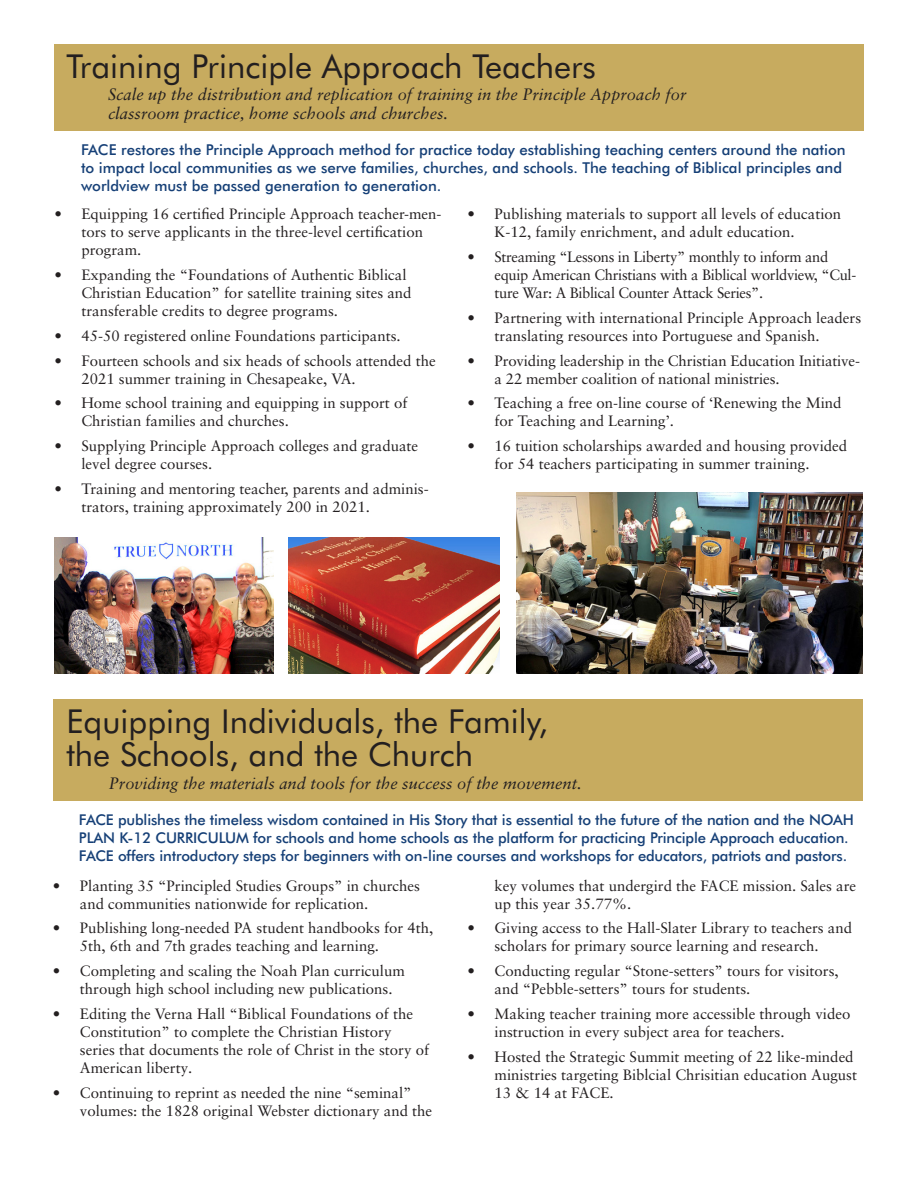
<style>
.page{position:relative;width:918px;height:1188px;background:#fff}
.page>*{position:absolute;margin:0;border:0;box-sizing:border-box;transform-origin:0 0}
.t1{font:33px "Futura BT";color:#231f20}
.t2{font:italic 16.5px/19.5px "Sabon LT Pro";color:#231f20}
.t3{font:15px/18px "Sabon LT Pro";color:#231f20}
.t4{font:500 15px/18px "Futura BT";color:#164077}
.t5{font:15px/18px "Sabon LT Pro";letter-spacing:-.02em;color:#231f20}
.t6{font:500 14.85px/18px "Futura BT";letter-spacing:-.01em;color:#164077}
</style>
<div class="page">
<div style="left:54px;top:44px;width:810px;height:87px;background:#c7ab5f"></div>
<div style="left:53px;top:700px;width:810px;height:101px;background:#c7ab5f"></div>
<img style="left:55px;top:538px;width:218px;height:135px">
<img style="left:289px;top:538px;width:211px;height:135px">
<img style="left:516px;top:492px;width:347px;height:181px">
<p class="t1" style="left:66px;top:46px;width:531px">Training Principle Approach Teachers</p>
<p class="t2" style="left:108px;top:84px;width:580px">Scale up the distribution and replication of training in the Principle Approach for classroom practice, home schools and churches.</p>
<p class="t4" style="left:81px;top:141px;width:766px">FACE restores the Principle Approach method for practice today establishing teaching centers around the nation to impact local communities as we serve families, churches, and schools. The teaching of Biblical principles and worldview must be passed generation to generation.</p>
<p class="t3" style="left:81px;top:205px;width:362px;text-indent:-27px">• Equipping 16 certified Principle Approach teacher-men&shy;tors to serve applicants in the three-level certification program.</p>
<p class="t3" style="left:81px;top:266px;width:332px;text-indent:-27px">• Expanding the “Foundations of Authentic Biblical<br>Christian Education” for satellite training sites and transferable credits to degree programs.</p>
<p class="t3" style="left:54px;top:326px;width:348px">• 45-50 registered online Foundations participants.</p>
<p class="t3" style="left:81px;top:351px;width:356px;text-indent:-27px">• Fourteen schools and six heads of schools attended the<br>2021 summer training in Chesapeake, VA.</p>
<p class="t3" style="left:81px;top:394px;width:327px;text-indent:-27px">• Home school training and equipping in support of<br>Christian families and churches.</p>
<p class="t3" style="left:81px;top:437px;width:338px;text-indent:-27px">• Supplying Principle Approach colleges and graduate level degree courses.</p>
<p class="t3" style="left:81px;top:479px;width:349px;text-indent:-27px">• Training and mentoring teacher, parents and adminis&shy;trators, training approximately 200 in 2021.</p>
<p class="t3" style="left:495px;top:205px;width:348px;text-indent:-27px">• Publishing materials to support all levels of education<br>K-12, family enrichment, and adult education.</p>
<p class="t5" style="left:495px;top:248px;width:363px;text-indent:-27px">• Streaming “Lessons in Liberty” monthly to inform and equip American Christians with a Biblical worldview, “Cul&shy;ture War: A Biblical Counter Attack Series”.</p>
<p class="t3" style="left:495px;top:308px;width:368px;text-indent:-27px">• Partnering with international Principle Approach leaders translating resources into Portuguese and Spanish.</p>
<p class="t3" style="left:495px;top:351px;width:367px;text-indent:-27px">• Providing leadership in the Christian Education Initiative&shy;a 22 member coalition of national ministries.</p>
<p class="t3" style="left:495px;top:394px;width:349px;text-indent:-27px">• Teaching a free on-line course of ‘Renewing the Mind for Teaching and Learning’.</p>
<p class="t3" style="left:495px;top:437px;width:354px;text-indent:-27px">• 16 tuition scholarships awarded and housing provided for 54 teachers participating in summer training.</p>
<p class="t1" style="left:66px;top:701px;width:483px">Equipping Individuals, the Family,</p>
<p class="t1" style="left:66px;top:734px;width:408px">the Schools, and the Church</p>
<p class="t2" style="left:109px;top:773px;width:475px">Providing the materials and tools for the success of the movement.</p>
<p class="t6" style="left:79px;top:811px;width:777px">FACE publishes the timeless wisdom contained in His Story that is essential to the future of the nation and the NOAH<br>PLAN K-12 CURRICULUM for schools and home schools as the platform for practicing Principle Approach education.<br>FACE offers introductory steps for beginners with on-line courses and workshops for educators, patriots and pastors.</p>
<p class="t3" style="left:80px;top:876px;width:342px;text-indent:-27px">• Planting 35 “Principled Studies Groups” in churches and communities nationwide for replication.</p>
<p class="t3" style="left:80px;top:919px;width:355px;text-indent:-27px">• Publishing long-needed PA student handbooks for 4th,<br>5th, 6th and 7th grades teaching and learning.</p>
<p class="t3" style="left:80px;top:961px;width:327px;text-indent:-27px">• Completing and scaling the Noah Plan curriculum through high school including new publications.</p>
<p class="t3" style="left:80px;top:1004px;width:351px;text-indent:-27px">• Editing the Verna Hall “Biblical Foundations of the Constitution” to complete the Christian History series that documents the role of Christ in the story of American liberty.</p>
<p class="t3" style="left:80px;top:1083px;width:354px;text-indent:-27px">• Continuing to reprint as needed the nine “seminal” volumes: the 1828 original Webster dictionary and the</p>
<p class="t3" style="left:495px;top:876px;width:363px">key volumes that undergird the FACE mission. Sales are up this year 35.77%.</p>
<p class="t3" style="left:468px;top:919px;width:386px;text-align:center">• Giving access to the Hall-Slater Library to teachers and scholars for primary source learning and research.</p>
<p class="t3" style="left:495px;top:961px;width:346px;text-indent:-27px">• Conducting regular “Stone-setters” tours for visitors, and “Pebble-setters” tours for students.</p>
<p class="t3" style="left:495px;top:1004px;width:357px;text-indent:-27px">• Making teacher training more accessible through video instruction in every subject area for teachers.</p>
<p class="t3" style="left:495px;top:1047px;width:364px;text-indent:-27px">• Hosted the Strategic Summit meeting of 22 like-minded ministries targeting Biblcial Chrisitian education August<br>13 &amp; 14 at FACE.</p>
</div>
